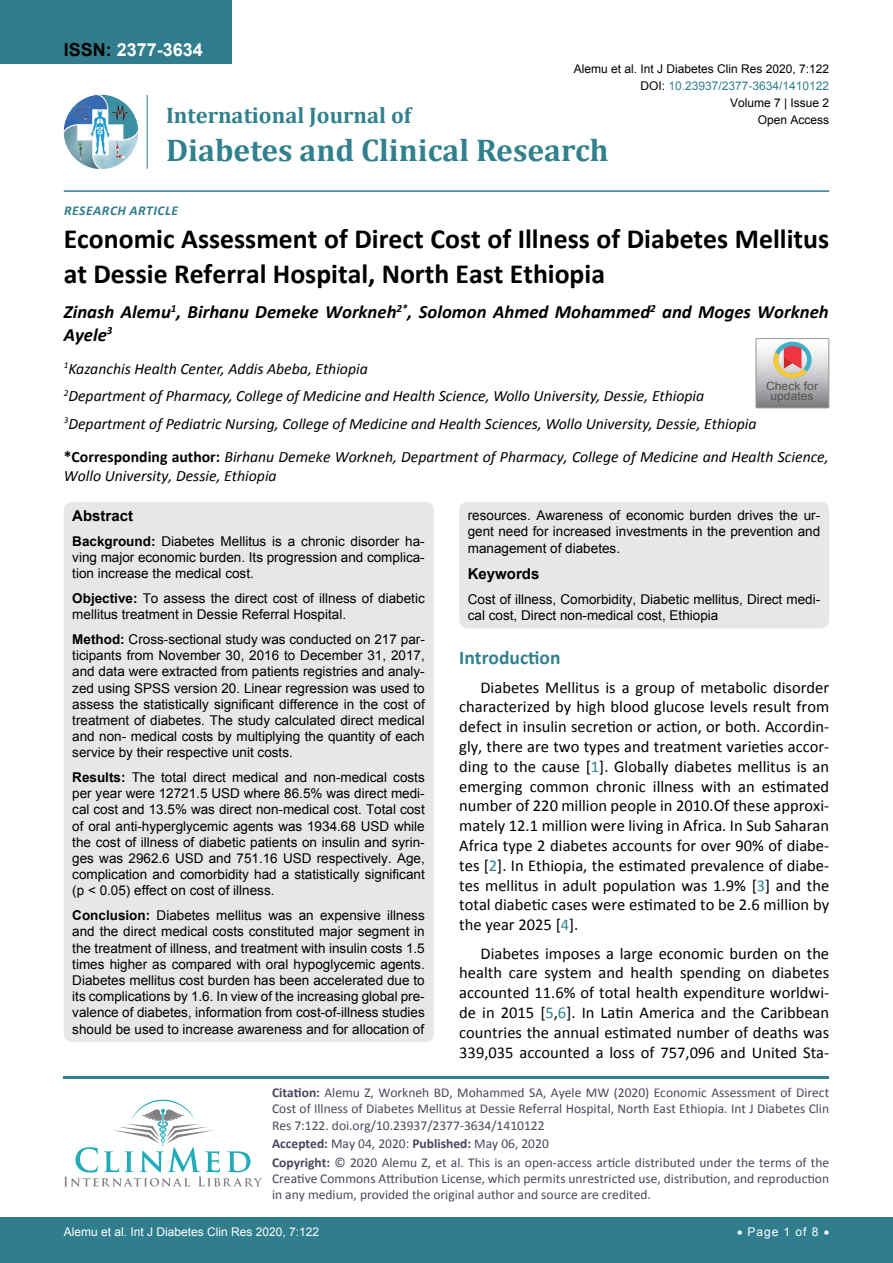
<style>
.page{position:relative;width:893px;height:1263px;background:#fff}
.page>*{position:absolute;margin:0;border:0;box-sizing:border-box;transform-origin:0 0}
.t1{font:700 31.5px "Cambria";color:#30808d}
.t2{font:700 27.75px/34.5px "Calibri";color:#000}
.t3{font:700 22.5px "Cambria";color:#30808d}
.t4{font:700 19.5px "Calibri";color:#30808d}
.t5{font:italic 700 18.75px/22.5px "Calibri";color:#000}
.t6{font:700 18px "Arial";color:#fff}
.t7{font:16.5px/19.8px "Calibri";color:#000;text-align:justify}
.t8{font:italic 15.75px/27.5px "Calibri";color:#000}
.t9{font:700 15px "Arial";color:#000}
.t10{font:13.5px/16.2px "Arial";color:#000;text-align:justify}
.t11{font:13.5px/16.2px "Calibri";color:#47475c}
.t12{font:italic 700 13.5px "Calibri";letter-spacing:.04em;color:#307d8d}
.t13{font:12px "Arial";color:#000}
.t14{font:12px "Arial";color:#fff}
.t15{font:12px "Arial";color:#30808d}
.t16{font:11.55px/9.9px "Arial";color:#535353;text-align:center;scale:1.06 1}
.s1{color:#000}
.s2{font-weight:700;font-style:normal}
.s3{font-weight:700}
.s4{color:#30808d}
</style>
<div class="page">
<div style="left:0;top:0;width:231px;height:64px;background:#307d8d"></div>
<img style="left:64px;top:95px;width:74px;height:74px;border-radius:37px">
<hr style="left:147px;top:95px;width:1px;height:74px;background:#307d8d">
<hr style="left:64px;top:190px;width:765px;height:2px;background:#307d8d">
<div style="left:0;top:1217px;width:893px;height:46px;background:#307d8d"></div>
<hr style="left:64px;top:1076px;width:765px;height:2px;background:#30808d">
<svg style="left:64px;top:1100px;width:198px;height:86px"></svg>
<div style="left:64px;top:502px;width:370px;height:540px;background:#e6e7e8;border-radius:9px"></div>
<div style="left:459px;top:502px;width:370px;height:126px;background:#e6e7e8;border-radius:9px"></div>
<svg style="left:756px;top:339px;width:73px;height:69px;background:#bdb6b3"></svg>
<h3 class="t6" style="left:64px;top:38px;width:141px"><span class="s1">ISSN:</span> 2377-3634</h3>
<p class="t13" style="left:574px;top:60px;width:257px">Alemu et al. Int J Diabetes Clin Res 2020, 7:122</p>
<p class="t13" style="left:730px;top:95px;width:101px">Volume 7 | Issue 2</p>
<p class="t15" style="left:640px;top:78px;width:190px"><span class="s1">DOI:</span> 10.23937/2377-3634/1410122</p>
<h3 class="t3" style="left:166px;top:100px;width:247px">International Journal of</h3>
<h1 class="t1" style="left:166px;top:128px;width:444px">Diabetes and Clinical Research</h1>
<p class="t13" style="left:758px;top:112px;width:73px">Open Access</p>
<p class="t12" style="left:64px;top:202px;width:115px">Research Ar ticle</p>
<h2 class="t2" style="left:64px;top:222px;width:767px">Economic Assessment of Direct Cost of Illness of Diabetes Mellitus at Dessie Referral Hospital, North East Ethiopia</h2>
<h3 class="t5" style="left:64px;top:301px;width:766px">Zinash Alemu<sup>1</sup>, Birhanu Demeke Workneh<sup>2*</sup>, Solomon Ahmed Mohammed<sup>2</sup> and Moges Workneh<br>Ayele<sup>3</sup></h3>
<p class="t8" style="left:64px;top:354px;width:694px"><sup>1</sup>Kazanchis Health Center, Addis Abeba, Ethiopia<br><sup>2</sup>Department of Pharmacy, College of Medicine and Health Science, Wollo University, Dessie, Ethiopia<br><sup>3</sup>Department of Pediatric Nursing, College of Medicine and Health Sciences, Wollo University, Dessie, Ethiopia</p>
<p class="t8" style="left:64px;top:446px;width:766px;line-height:18.9px"><span class="s2">*Corresponding author:</span> Birhanu Demeke Workneh, Department of Pharmacy, College of Medicine and Health Science,<br>Wollo University, Dessie, Ethiopia</p>
<p class="t9" style="left:72px;top:506px;width:62px">Abstract</p>
<p class="t10" style="left:72px;top:533px;width:354px"><span class="s3">Background:</span> Diabetes Mellitus is a chronic disorder ha&shy;ving major economic burden. Its progression and complica&shy;tion increase the medical cost.</p>
<p class="t10" style="left:72px;top:590px;width:354px"><span class="s3">Objective:</span> To assess the direct cost of illness of diabetic mellitus treatment in Dessie Referral Hospital.</p>
<p class="t10" style="left:72px;top:631px;width:354px"><span class="s3">Method:</span> Cross-sectional study was conducted on 217 par&shy;ticipants from November 30, 2016 to December 31, 2017, and data were extracted from patients registries and analy&shy;zed using SPSS version 20. Linear regression was used to assess the statistically significant difference in the cost of treatment of diabetes. The study calculated direct medical and non- medical costs by multiplying the quantity of each service by their respective unit costs.</p>
<p class="t10" style="left:72px;top:769px;width:354px"><span class="s3">Results:</span> The total direct medical and non-medical costs per year were 12721.5 USD where 86.5% was direct medi&shy;cal cost and 13.5% was direct non-medical cost. Total cost of oral anti-hyperglycemic agents was 1934.68 USD while the cost of illness of diabetic patients on insulin and syrin&shy;ges was 2962.6 USD and 751.16 USD respectively. Age, complication and comorbidity had a statistically significant (p &lt; 0.05) effect on cost of illness.</p>
<p class="t10" style="left:72px;top:907px;width:354px"><span class="s3">Conclusion:</span> Diabetes mellitus was an expensive illness and the direct medical costs constituted major segment in the treatment of illness, and treatment with insulin costs 1.5 times higher as compared with oral hypoglycemic agents.<br>Diabetes mellitus cost burden has been accelerated due to its complications by 1.6. In view of the increasing global pre&shy;valence of diabetes, information from cost-of-illness studies should be used to increase awareness and for allocation of</p>
<p class="t16" style="left:766px;top:381px;width:51px">Check for updates</p>
<p class="t10" style="left:468px;top:507px;width:354px">resources. Awareness of economic burden drives the ur&shy;gent need for increased investments in the prevention and management of diabetes.</p>
<p class="t9" style="left:468px;top:564px;width:73px">Keywords</p>
<p class="t10" style="left:468px;top:591px;width:354px">Cost of illness, Comorbidity, Diabetic mellitus, Direct medi&shy;cal cost, Direct non-medical cost, Ethiopia</p>
<h3 class="t4" style="left:459px;top:645px;width:103px">Introduction</h3>
<p class="t7" style="left:459px;top:677px;width:371px;text-indent:21px">Diabetes Mellitus is a group of metabolic disorder characterized by high blood glucose levels result from defect in insulin secretion or action, or both. Accordin&shy;gly, there are two types and treatment varieties accor&shy;ding to the cause [<span class="s4">1</span>]. Globally diabetes mellitus is an emerging common chronic illness with an estimated number of 220 million people in 2010.Of these approxi&shy;mately 12.1 million were living in Africa. In Sub Saharan Africa type 2 diabetes accounts for over 90% of diabe&shy;tes [<span class="s4">2</span>]. In Ethiopia, the estimated prevalence of diabe&shy;tes mellitus in adult population was 1.9% [<span class="s4">3</span>] and the total diabetic cases were estimated to be 2.6 million by the year 2025 [<span class="s4">4</span>].</p>
<p class="t7" style="left:459px;top:943px;width:371px;text-indent:21px">Diabetes imposes a large economic burden on the health care system and health spending on diabetes accounted 11.6% of total health expenditure worldwi&shy;de in 2015 [<span class="s4">5</span>,<span class="s4">6</span>]. In Latin America and the Caribbean countries the annual estimated number of deaths was 339,035 accounted a loss of 757,096 and United Sta-</p>
<p class="t11" style="left:272px;top:1084px;width:559px;text-align:justify"><span class="s3">Citation:</span> Alemu Z, Workneh BD, Mohammed SA, Ayele MW (2020) Economic Assessment of Direct Cost of Illness of Diabetes Mellitus at Dessie Referral Hospital, North East Ethiopia. Int J Diabetes Clin Res 7:122. doi.org/10.23937/2377-3634/1410122</p>
<p class="t11" style="left:272px;top:1134px;width:559px;line-height:18.6px"><span class="s3">Accepted:</span> May 04, 2020: <span class="s3">Published:</span> May 06, 2020<br><span class="s3">Copyright:</span> © 2020 Alemu Z, et al. This is an open-access article distributed under the terms of the</p>
<p class="t11" style="left:272px;top:1170px;width:559px">Creative Commons Attribution License, which permits unrestricted use, distribution, and reproduction in any medium, provided the original author and source are credited.</p>
<p class="t14" style="left:64px;top:1223px;width:257px">Alemu et al. Int J Diabetes Clin Res 2020, 7:122</p>
<p class="t14" style="left:737px;top:1223px;width:94px">• Page 1 of 8 •</p>
</div>
